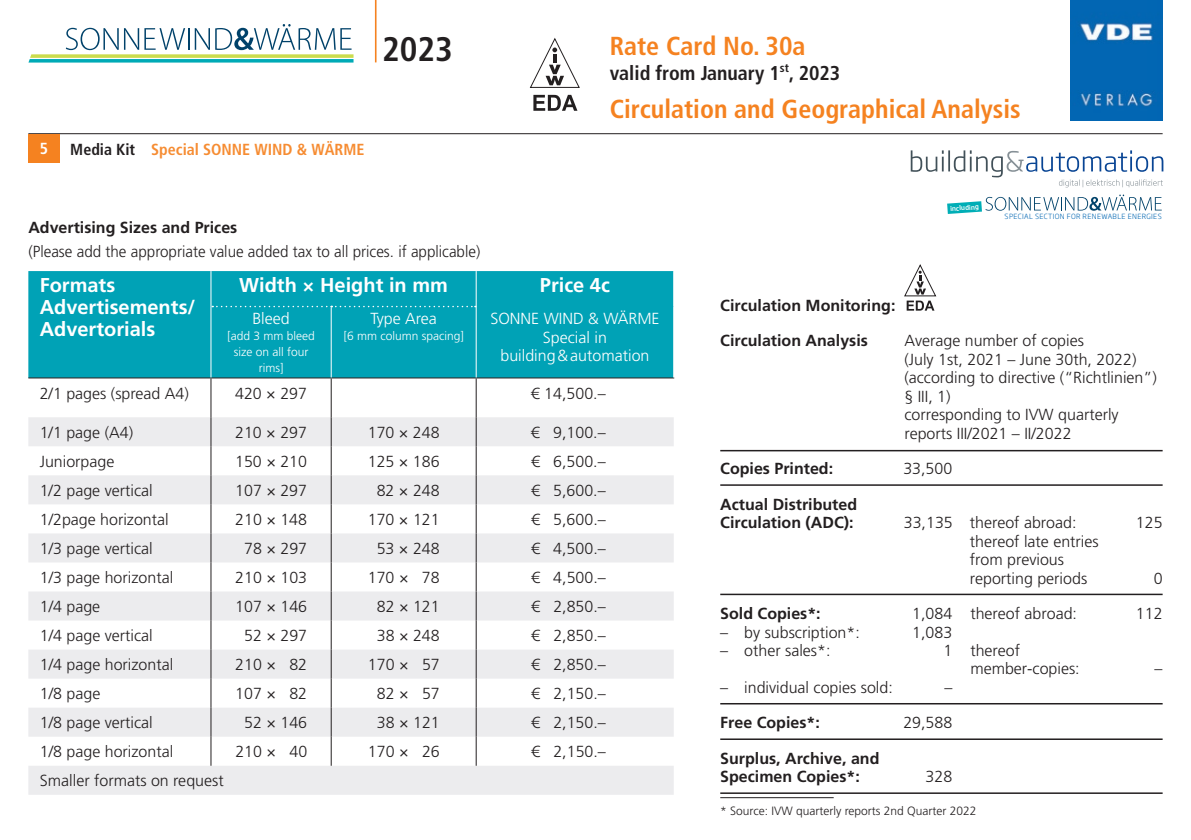
<style>
.page{position:relative;width:1191px;height:840px;background:#fff}
.page>*{position:absolute;margin:0;border:0;box-sizing:border-box;transform-origin:0 0}
.t1{font:700 condensed 34px "Frutiger LT Std";color:#231f20}
.t2{font:700 condensed 26px "Frutiger LT Std";color:#f58220}
.t3{font:700 20px/22px "Frutiger LT Std";color:#fff}
.t4{font:700 condensed 20px "Frutiger LT Std";color:#231f20}
.t5{font:300 16px/18.4px "Frutiger LT Std";color:#231f20}
.t6{font:700 16px/18.4px "Frutiger LT Std";color:#231f20}
.t7{font:300 16px/18.4px "Frutiger LT Std";color:#fff;text-align:center}
.t8{font:700 condensed 16px "Frutiger LT Std";color:#f68c32}
.t9{font:700 condensed 16px "Frutiger LT Std";color:#fff}
.t10{font:300 12px/16px "Frutiger LT Std";color:#fff;text-align:center}
.t11{font:300 12px "Frutiger LT Std";color:#231f20}
.t12{font:300 7px "Soho Gothic Pro";letter-spacing:.055em;color:#0166b3}
.t13{font:500 6.4px "Soho Gothic Pro";color:#fff}
.s1{color:#231f20}
</style>
<div class="page">
<hr style="left:28px;top:133px;width:1134px;height:1px;background:#231f20">
<svg style="left:28px;top:24px;width:325px;height:39px"></svg>
<div style="left:28px;top:134px;width:32px;height:28px;background:#f58220"></div>
<hr style="left:375px;top:0;width:1px;height:62px;background:#f58220">
<img style="left:1070px;top:0;width:92px;height:120px">
<svg style="left:530px;top:38px;width:50px;height:50px"></svg>
<svg style="left:533px;top:95px;width:44px;height:16px"></svg>
<svg style="left:910px;top:150px;width:253px;height:37px"></svg>
<div style="left:28px;top:271px;width:645px;height:106px;background:#00a2b6"></div>
<svg style="left:28px;top:417px;width:646px;height:377px;fill:#ececee"></svg>
<hr style="left:210px;top:378px;width:1px;height:39px;background:#231f20">
<hr style="left:331px;top:378px;width:1px;height:39px;background:#231f20">
<hr style="left:476px;top:378px;width:1px;height:39px;background:#231f20">
<svg style="left:210px;top:417px;width:1px;height:348px"></svg>
<svg style="left:331px;top:417px;width:1px;height:348px"></svg>
<svg style="left:476px;top:417px;width:1px;height:348px"></svg>
<hr style="left:28px;top:377px;width:183px;height:1px;background:#231f20">
<hr style="left:211px;top:377px;width:120px;height:1px;background:#231f20">
<hr style="left:331px;top:377px;width:145px;height:1px;background:#231f20">
<hr style="left:476px;top:377px;width:198px;height:1px;background:#231f20">
<hr style="left:210px;top:271px;width:1px;height:35px;background:#fff">
<hr style="left:476px;top:271px;width:1px;height:35px;background:#fff">
<hr style="left:210px;top:306px;width:1px;height:71px;background:#fff">
<hr style="left:331px;top:307px;width:1px;height:70px;background:#fff">
<hr style="left:476px;top:306px;width:1px;height:71px;background:#fff">
<svg style="left:212px;top:305px;width:264px;height:2px"></svg>
<hr style="left:720px;top:449px;width:442px;height:2px;background:#231f20">
<hr style="left:720px;top:484px;width:442px;height:1px;background:#231f20">
<hr style="left:720px;top:593px;width:442px;height:1px;background:#231f20">
<hr style="left:720px;top:702px;width:442px;height:2px;background:#231f20">
<hr style="left:720px;top:738px;width:442px;height:1px;background:#231f20">
<hr style="left:720px;top:792px;width:442px;height:1px;background:#231f20">
<svg style="left:904px;top:264px;width:32px;height:46px"></svg>
<hr style="left:720px;top:796px;width:113px;height:1px;background:#231f20">
<svg style="left:947px;top:194px;width:214px;height:20px"></svg>
<h1 class="t1" style="left:382px;top:29px;width:72px">2023</h1>
<p class="t9" style="left:40px;top:139px;width:10px">5</p>
<p class="t8" style="left:70px;top:140px;width:296px"><span class="s1">Media Kit</span> Special SONNE WIND &amp; WÄRME</p>
<h2 class="t2" style="left:609px;top:30px;width:197px">Rate Card No. 30a</h2>
<p class="t4" style="left:609px;top:62px;width:232px">valid from January 1<sup>st</sup>, 2023</p>
<h2 class="t2" style="left:609px;top:94px;width:412px">Circulation and Geographical Analysis</h2>
<p class="t13" style="left:950px;top:203px;width:30px;rotate:-4deg">including</p>
<p class="t12" style="left:1004px;top:211px;width:159px">SPECIAL SECTION FOR RENEWABLE ENERGIES</p>
<p class="t6" style="left:28px;top:218px;width:210px">Advertising Sizes and Prices</p>
<p class="t5" style="left:28px;top:243px;width:453px">(Please add the appropriate value added tax to all prices. if applicable)</p>
<p class="t3" style="left:40px;top:274px;width:157px">Formats<br>Advertisements/<br>Advertorials</p>
<p class="t3" style="left:239px;top:274px;width:210px">Width × Height in mm</p>
<p class="t3" style="left:540px;top:274px;width:72px">Price 4c</p>
<p class="t7" style="left:490px;top:309px;width:171px">SONNE WIND &amp; WÄRME<br>Special in building&amp;automation</p>
<p class="t7" style="left:252px;top:309px;width:39px">Bleed</p>
<p class="t10" style="left:227px;top:328px;width:89px">[add 3 mm bleed size on all four rims]</p>
<p class="t7" style="left:370px;top:309px;width:68px">Type Area</p>
<p class="t10" style="left:344px;top:328px;width:122px">[6 mm column spacing]</p>
<p class="t5" style="left:40px;top:384px;width:151px">2/1 pages (spread A4)</p>
<p class="t5" style="left:235px;top:384px;width:73px">420 × 297</p>
<p class="t5" style="left:531px;top:384px;width:76px">€ 14,500.–</p>
<p class="t5" style="left:40px;top:423px;width:95px">1/1 page (A4)</p>
<p class="t5" style="left:235px;top:423px;width:73px">210 × 297</p>
<p class="t5" style="left:368px;top:423px;width:73px">170 × 248</p>
<p class="t5" style="left:531px;top:423px;width:76px">€ 9,100.–</p>
<p class="t5" style="left:40px;top:452px;width:76px">Juniorpage</p>
<p class="t5" style="left:235px;top:452px;width:73px">150 × 210</p>
<p class="t5" style="left:368px;top:452px;width:73px">125 × 186</p>
<p class="t5" style="left:531px;top:452px;width:76px">€ 6,500.–</p>
<p class="t5" style="left:40px;top:481px;width:114px">1/2 page vertical</p>
<p class="t5" style="left:235px;top:481px;width:73px">107 × 297</p>
<p class="t5" style="left:377px;top:481px;width:64px">82 × 248</p>
<p class="t5" style="left:531px;top:481px;width:76px">€ 5,600.–</p>
<p class="t5" style="left:40px;top:510px;width:130px">1/2page horizontal</p>
<p class="t5" style="left:235px;top:510px;width:73px">210 × 148</p>
<p class="t5" style="left:368px;top:510px;width:73px">170 × 121</p>
<p class="t5" style="left:531px;top:510px;width:76px">€ 5,600.–</p>
<p class="t5" style="left:40px;top:539px;width:114px">1/3 page vertical</p>
<p class="t5" style="left:244px;top:539px;width:64px">78 × 297</p>
<p class="t5" style="left:377px;top:539px;width:64px">53 × 248</p>
<p class="t5" style="left:531px;top:539px;width:76px">€ 4,500.–</p>
<p class="t5" style="left:40px;top:568px;width:135px">1/3 page horizontal</p>
<p class="t5" style="left:235px;top:568px;width:73px">210 × 103</p>
<p class="t5" style="left:368px;top:568px;width:73px">170 × 78</p>
<p class="t5" style="left:531px;top:568px;width:76px">€ 4,500.–</p>
<p class="t5" style="left:40px;top:597px;width:62px">1/4 page</p>
<p class="t5" style="left:235px;top:597px;width:73px">107 × 146</p>
<p class="t5" style="left:377px;top:597px;width:64px">82 × 121</p>
<p class="t5" style="left:531px;top:597px;width:76px">€ 2,850.–</p>
<p class="t5" style="left:40px;top:626px;width:114px">1/4 page vertical</p>
<p class="t5" style="left:244px;top:626px;width:64px">52 × 297</p>
<p class="t5" style="left:377px;top:626px;width:64px">38 × 248</p>
<p class="t5" style="left:531px;top:626px;width:76px">€ 2,850.–</p>
<p class="t5" style="left:40px;top:655px;width:135px">1/4 page horizontal</p>
<p class="t5" style="left:235px;top:655px;width:73px">210 × 82</p>
<p class="t5" style="left:368px;top:655px;width:73px">170 × 57</p>
<p class="t5" style="left:531px;top:655px;width:76px">€ 2,850.–</p>
<p class="t5" style="left:40px;top:684px;width:62px">1/8 page</p>
<p class="t5" style="left:235px;top:684px;width:73px">107 × 82</p>
<p class="t5" style="left:377px;top:684px;width:64px">82 × 57</p>
<p class="t5" style="left:531px;top:684px;width:76px">€ 2,150.–</p>
<p class="t5" style="left:40px;top:713px;width:114px">1/8 page vertical</p>
<p class="t5" style="left:244px;top:713px;width:64px">52 × 146</p>
<p class="t5" style="left:377px;top:713px;width:64px">38 × 121</p>
<p class="t5" style="left:531px;top:713px;width:76px">€ 2,150.–</p>
<p class="t5" style="left:40px;top:742px;width:135px">1/8 page horizontal</p>
<p class="t5" style="left:235px;top:742px;width:73px">210 × 40</p>
<p class="t5" style="left:368px;top:742px;width:73px">170 × 26</p>
<p class="t5" style="left:531px;top:742px;width:76px">€ 2,150.–</p>
<p class="t5" style="left:40px;top:771px;width:185px">Smaller formats on request</p>
<p class="t6" style="left:720px;top:296px;width:177px">Circulation Monitoring:</p>
<p class="t6" style="left:720px;top:331px;width:149px">Circulation Analysis</p>
<p class="t5" style="left:904px;top:331px;width:254px">Average number of copies<br>(July 1st, 2021 – June 30th, 2022) (according to directive (“Richtlinien”) § III, 1)<br>corresponding to IVW quarterly reports III/2021 – II/2022</p>
<p class="t6" style="left:720px;top:459px;width:114px">Copies Printed:</p>
<p class="t5" style="left:903px;top:459px;width:50px">33,500</p>
<p class="t6" style="left:720px;top:494px;width:138px">Actual Distributed<br>Circulation (ADC):</p>
<p class="t5" style="left:904px;top:513px;width:174px">33,135 thereof abroad:</p>
<p class="t5" style="left:1136px;top:513px;width:28px">125</p>
<p class="t5" style="left:969px;top:531px;width:130px">thereof late entries from previous reporting periods</p>
<p class="t5" style="left:1153px;top:568px;width:10px">0</p>
<p class="t6" style="left:720px;top:604px;width:102px">Sold Copies*:</p>
<p class="t5" style="left:912px;top:604px;width:166px">1,084 thereof abroad:</p>
<p class="t5" style="left:1136px;top:604px;width:28px">112</p>
<p class="t5" style="left:720px;top:622px;width:141px">– by subscription*:</p>
<p class="t5" style="left:912px;top:622px;width:42px">1,083</p>
<p class="t5" style="left:720px;top:641px;width:112px">– other sales*:</p>
<p class="t5" style="left:970px;top:641px;width:111px;text-indent:-27px">1 thereof member-copies:</p>
<p class="t5" style="left:1154px;top:659px;width:9px">–</p>
<p class="t5" style="left:720px;top:678px;width:174px">– individual copies sold:</p>
<p class="t5" style="left:944px;top:678px;width:9px">–</p>
<p class="t6" style="left:720px;top:713px;width:101px">Free Copies*:</p>
<p class="t5" style="left:903px;top:713px;width:50px">29,588</p>
<p class="t6" style="left:720px;top:748px;width:161px">Surplus, Archive, and<br>Specimen Copies*:</p>
<p class="t5" style="left:925px;top:767px;width:28px">328</p>
<p class="t11" style="left:720px;top:804px;width:258px">* Source: IVW quarterly reports 2nd Quarter 2022</p>
</div>
